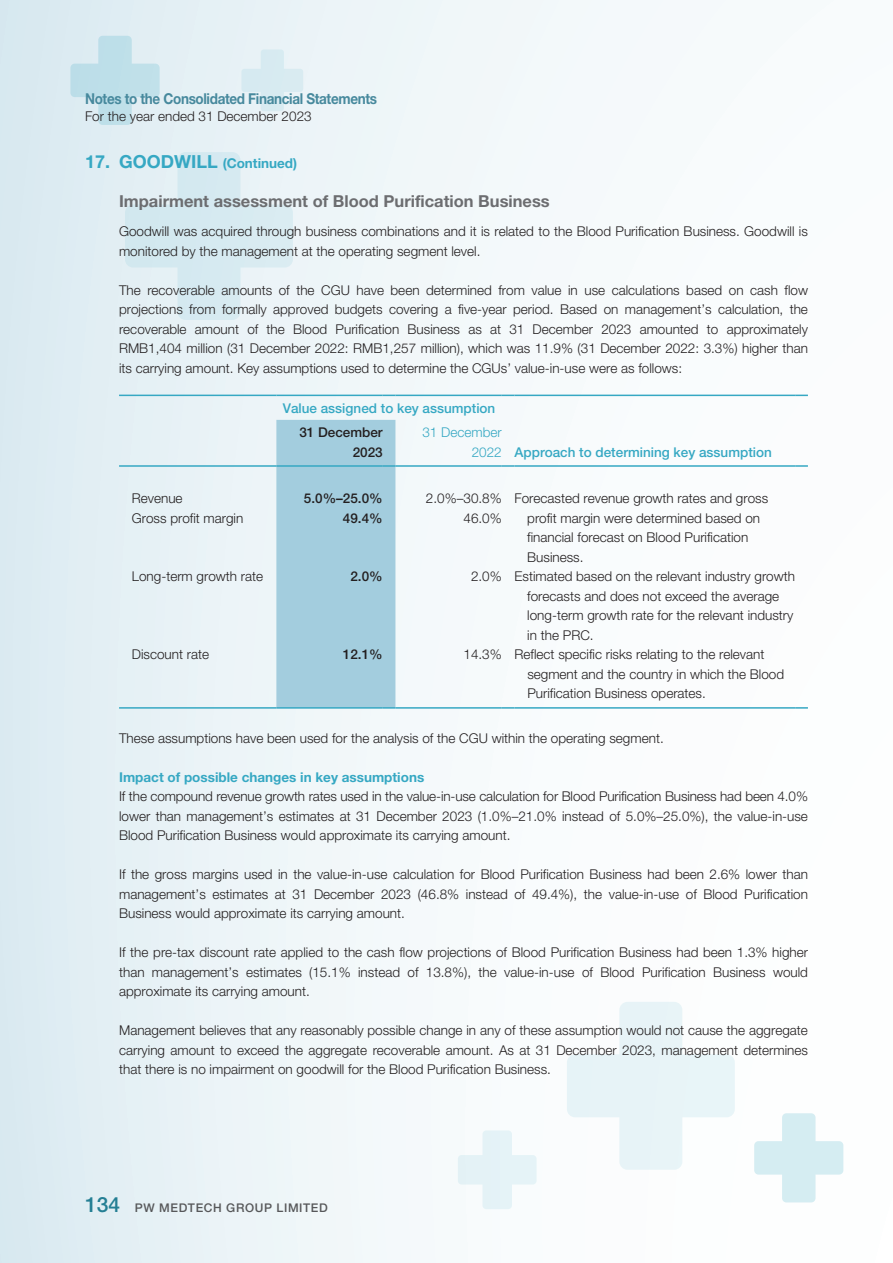
<style>
.page{position:relative;width:893px;height:1263px;background:#fff}
.page>*{position:absolute;margin:0;border:0;box-sizing:border-box;transform-origin:0 0}
.t1{font:700 18px "Helvetica Neue LT Std";color:#36a8c3}
.t2{font:700 16.5px "Helvetica Neue LT Std";color:#6c6d70}
.t3{font:700 15px "Helvetica Neue LT Std";letter-spacing:-.025em;color:#47899d;scale:.9 1}
.t4{font:300 13.5px/19.5px "Helvetica Neue LT Std";color:#231f20;text-align:justify}
.t5{font:500 13.5px/19.5px "Helvetica Neue LT Std";color:#36a8c3}
.t6{font:700 13.5px "Helvetica Neue LT Std";color:#36a8c3}
.t7{font:500 13.5px/19.5px "Helvetica Neue LT Std";color:#231f20;text-align:right}
.t8{font:500 12px "Helvetica Neue LT Std";letter-spacing:.05em;color:#57585a}
.s1{font-size:13.5px}
.s2{font-weight:300}
.s3{font-size:21px;color:#257f94}
</style>
<div class="page">
<div style="left:0;top:0;width:893px;height:1263px;background:linear-gradient(to right,#e1eef3,#fff)"></div>
<svg style="left:567px;top:1002px;width:168px;height:168px"></svg>
<svg style="left:754px;top:1113px;width:89px;height:89px"></svg>
<svg style="left:458px;top:1130px;width:79px;height:79px"></svg>
<svg style="left:125px;top:152px;width:168px;height:168px;background:#dcecf2"></svg>
<svg style="left:70px;top:36px;width:90px;height:89px;background:#cbe4ec"></svg>
<svg style="left:241px;top:49px;width:62px;height:62px;background:#deedf3"></svg>
<hr style="left:119px;top:465px;width:157px;height:2px;background:#36a8c3">
<hr style="left:395px;top:465px;width:107px;height:2px;background:#36a8c3">
<svg style="left:502px;top:465px;width:12px;height:2px"></svg>
<hr style="left:514px;top:465px;width:281px;height:2px;background:#36a8c3">
<svg style="left:795px;top:465px;width:13px;height:2px"></svg>
<hr style="left:119px;top:395px;width:157px;height:1px;background:#36a8c3">
<svg style="left:502px;top:395px;width:12px;height:1px"></svg>
<hr style="left:514px;top:395px;width:281px;height:1px;background:#36a8c3">
<svg style="left:795px;top:395px;width:13px;height:1px"></svg>
<hr style="left:276px;top:395px;width:107px;height:1px;background:#36a8c3">
<svg style="left:383px;top:395px;width:12px;height:1px"></svg>
<hr style="left:395px;top:395px;width:107px;height:1px;background:#36a8c3">
<hr style="left:119px;top:707px;width:157px;height:2px;background:#36a8c3">
<div style="left:276px;top:420px;width:119px;height:289px;background:#a3cdde"></div>
<hr style="left:395px;top:707px;width:107px;height:2px;background:#36a8c3">
<svg style="left:502px;top:707px;width:12px;height:2px"></svg>
<hr style="left:514px;top:707px;width:281px;height:2px;background:#36a8c3">
<svg style="left:795px;top:707px;width:13px;height:2px"></svg>
<p class="t3" style="left:85px;top:89px;width:326px">Notes to the Consolidated Financial Statements</p>
<p class="t4" style="left:85px;top:106px;width:228px">For the year ended 31 December 2023</p>
<h1 class="t1" style="left:85px;top:150px;width:214px">17. GOODWILL <span class="s1">(Continued)</span></h1>
<p class="t2" style="left:119px;top:191px;width:432px">Impairment assessment of Blood Purification Business</p>
<p class="t4" style="left:119px;top:221px;width:690px">Goodwill was acquired through business combinations and it is related to the Blood Purification Business. Goodwill is monitored by the management at the operating segment level.</p>
<p class="t4" style="left:119px;top:280px;width:690px">The recoverable amounts of the CGU have been determined from value in use calculations based on cash flow projections from formally approved budgets covering a five-year period. Based on management’s calculation, the recoverable amount of the Blood Purification Business as at 31 December 2023 amounted to approximately RMB1,404 million (31 December 2022: RMB1,257 million), which was 11.9% (31 December 2022: 3.3%) higher than its carrying amount. Key assumptions used to determine the CGUs’ value-in-use were as follows:</p>
<p class="t5" style="left:283px;top:399px;width:214px">Value assigned to key assumption</p>
<p class="t7" style="left:299px;top:422px;width:85px">31 December<br>2023</p>
<p class="t5" style="left:472px;top:422px;width:302px;text-indent:-49px"><span class="s2">31 December<br>2022</span> Approach to determining key assumption</p>
<p class="t4" style="left:132px;top:489px;width:52px">Revenue</p>
<p class="t7" style="left:304px;top:489px;width:80px">5.0%–25.0%</p>
<p class="t4" style="left:527px;top:489px;width:242px;text-align:left;text-indent:-101px">2.0%–30.8% Forecasted revenue growth rates and gross profit margin were determined based on financial forecast on Blood Purification Business.</p>
<p class="t4" style="left:132px;top:508px;width:113px">Gross profit margin</p>
<p class="t7" style="left:343px;top:508px;width:41px">49.4%</p>
<p class="t4" style="left:463px;top:508px;width:40px">46.0%</p>
<p class="t4" style="left:132px;top:567px;width:133px">Long-term growth rate</p>
<p class="t7" style="left:350px;top:567px;width:34px">2.0%</p>
<p class="t4" style="left:527px;top:567px;width:269px;text-align:left;text-indent:-56px">2.0% Estimated based on the relevant industry growth forecasts and does not exceed the average long-term growth rate for the relevant industry in the PRC.</p>
<p class="t4" style="left:132px;top:644px;width:79px">Discount rate</p>
<p class="t7" style="left:343px;top:645px;width:41px">12.1%</p>
<p class="t4" style="left:527px;top:644px;width:258px;text-align:left;text-indent:-64px">14.3% Reflect specific risks relating to the relevant segment and the country in which the Blood<br>Purification Business operates.</p>
<p class="t4" style="left:119px;top:728px;width:546px">These assumptions have been used for the analysis of the CGU within the operating segment.</p>
<p class="t6" style="left:119px;top:769px;width:307px">Impact of possible changes in key assumptions</p>
<p class="t4" style="left:119px;top:787px;width:690px">If the compound revenue growth rates used in the value-in-use calculation for Blood Purification Business had been 4.0% lower than management’s estimates at 31 December 2023 (1.0%–21.0% instead of 5.0%–25.0%), the value-in-use Blood Purification Business would approximate its carrying amount.</p>
<p class="t4" style="left:119px;top:865px;width:690px">If the gross margins used in the value-in-use calculation for Blood Purification Business had been 2.6% lower than management’s estimates at 31 December 2023 (46.8% instead of 49.4%), the value-in-use of Blood Purification Business would approximate its carrying amount.</p>
<p class="t4" style="left:119px;top:943px;width:690px">If the pre-tax discount rate applied to the cash flow projections of Blood Purification Business had been 1.3% higher than management’s estimates (15.1% instead of 13.8%), the value-in-use of Blood Purification Business would approximate its carrying amount.</p>
<p class="t4" style="left:119px;top:1021px;width:690px">Management believes that any reasonably possible change in any of these assumption would not cause the aggregate carrying amount to exceed the aggregate recoverable amount. As at 31 December 2023, management determines that there is no impairment on goodwill for the Blood Purification Business.</p>
<p class="t8" style="left:85px;top:1200px;width:244px"><span class="s3">134</span> PW MEDTECH GROUP LIMITED</p>
</div>
